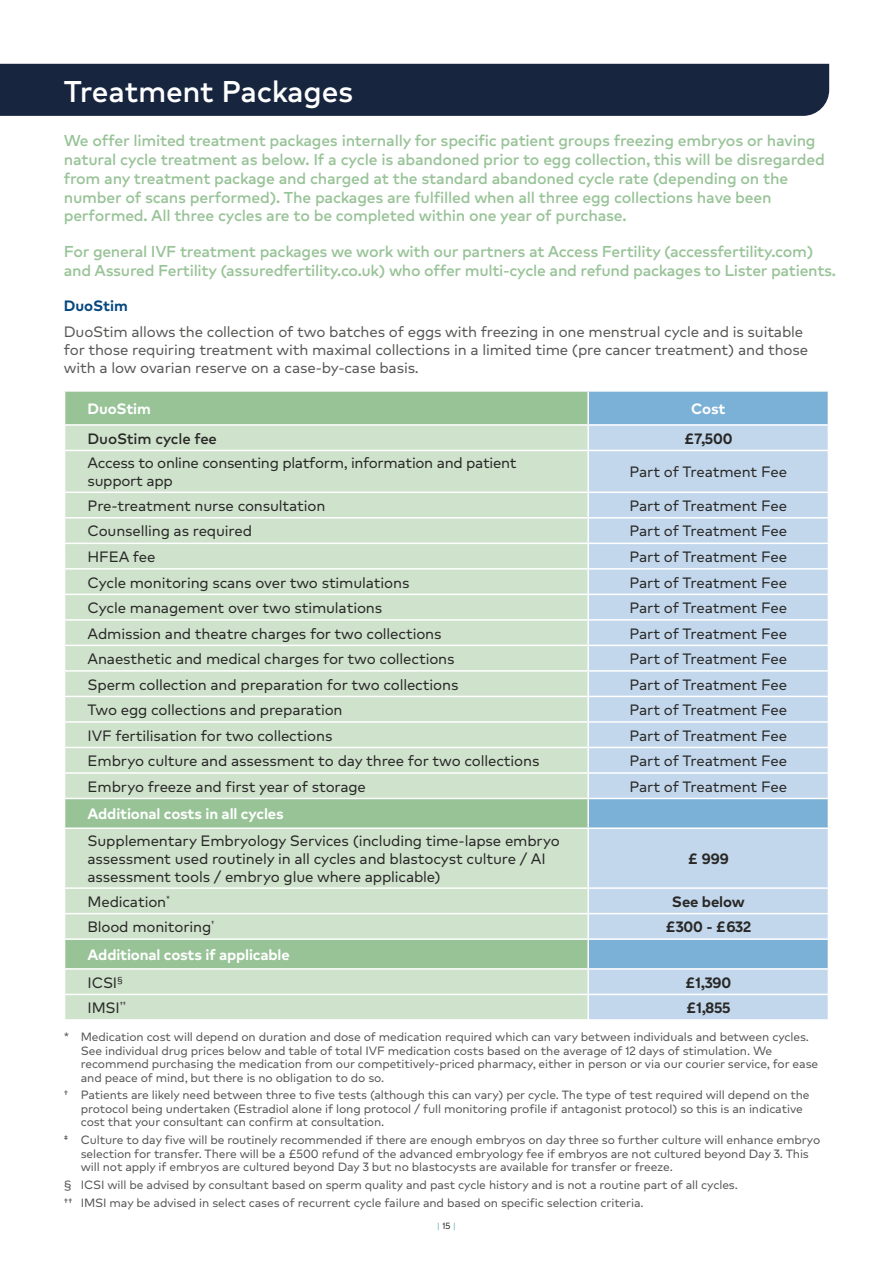
<style>
.page{position:relative;width:893px;height:1263px;background:#fff}
.page>*{position:absolute;margin:0;border:0;box-sizing:border-box;transform-origin:0 0}
.t1{font:500 30px "Markfor HCA";letter-spacing:-.01em;color:#fff}
.t2{font:500 15.75px/18.8px "Markfor HCA";letter-spacing:-.015em;color:#98c397}
.t3{font:15px/18px "Markfor HCA";letter-spacing:-.01em;color:#282827}
.t4{font:15px/18px "Markfor HCA";letter-spacing:-.01em;color:#575756}
.t5{font:700 15px/27.6px "Markfor HCA";letter-spacing:-.01em;color:#fff}
.t6{font:700 15px "Markfor HCA";letter-spacing:-.01em;color:#282827}
.t7{font:500 15px "Markfor HCA";letter-spacing:-.01em;color:#282827}
.t8{font:700 15px "Markfor HCA";color:#05477f}
.t9{font:12px/13.5px "Markfor HCA";letter-spacing:-.01em;color:#575756}
.t10{font:500 9px "Markfor HCA";color:#84c7c4}
.s1{font-weight:400;color:#282827}
</style>
<div class="page">
<div style="left:0;top:64px;width:829px;height:52px;background:#17253f"></div>
<div style="left:65px;top:392px;width:522px;height:32px;background:#98c397"></div>
<div style="left:589px;top:392px;width:239px;height:32px;background:#7bb1d7"></div>
<svg style="left:65px;top:426px;width:522px;height:593px;background:#c9dfc7"></svg>
<svg style="left:589px;top:426px;width:239px;height:593px;background:#bcd3ea"></svg>
<hr style="left:64px;top:450px;width:524px;height:1px;background:#fff">
<hr style="left:588px;top:450px;width:241px;height:1px;background:#fff">
<hr style="left:64px;top:491px;width:524px;height:2px;background:#fff">
<hr style="left:588px;top:491px;width:241px;height:2px;background:#fff">
<hr style="left:64px;top:517px;width:524px;height:2px;background:#fff">
<hr style="left:588px;top:517px;width:241px;height:2px;background:#fff">
<hr style="left:64px;top:543px;width:524px;height:1px;background:#fff">
<hr style="left:588px;top:543px;width:241px;height:1px;background:#fff">
<hr style="left:64px;top:568px;width:524px;height:2px;background:#fff">
<hr style="left:588px;top:568px;width:241px;height:2px;background:#fff">
<hr style="left:64px;top:594px;width:524px;height:1px;background:#fff">
<hr style="left:588px;top:594px;width:241px;height:1px;background:#fff">
<hr style="left:64px;top:619px;width:524px;height:2px;background:#fff">
<hr style="left:588px;top:619px;width:241px;height:2px;background:#fff">
<hr style="left:64px;top:645px;width:524px;height:1px;background:#fff">
<hr style="left:588px;top:645px;width:241px;height:1px;background:#fff">
<hr style="left:64px;top:670px;width:524px;height:2px;background:#fff">
<hr style="left:588px;top:670px;width:241px;height:2px;background:#fff">
<hr style="left:64px;top:696px;width:524px;height:1px;background:#fff">
<hr style="left:588px;top:696px;width:241px;height:1px;background:#fff">
<hr style="left:64px;top:721px;width:524px;height:2px;background:#fff">
<hr style="left:588px;top:721px;width:241px;height:2px;background:#fff">
<hr style="left:64px;top:747px;width:524px;height:1px;background:#fff">
<hr style="left:588px;top:747px;width:241px;height:1px;background:#fff">
<hr style="left:64px;top:772px;width:524px;height:2px;background:#fff">
<hr style="left:588px;top:772px;width:241px;height:2px;background:#fff">
<hr style="left:64px;top:968px;width:524px;height:2px;background:#fff">
<hr style="left:588px;top:968px;width:241px;height:2px;background:#fff">
<hr style="left:64px;top:994px;width:524px;height:1px;background:#fff">
<hr style="left:588px;top:994px;width:241px;height:1px;background:#fff">
<hr style="left:64px;top:798px;width:524px;height:1px;background:#fff">
<hr style="left:588px;top:798px;width:241px;height:1px;background:#fff">
<hr style="left:64px;top:827px;width:524px;height:2px;background:#fff">
<hr style="left:588px;top:827px;width:241px;height:2px;background:#fff">
<hr style="left:64px;top:887px;width:524px;height:2px;background:#fff">
<hr style="left:588px;top:887px;width:241px;height:2px;background:#fff">
<hr style="left:64px;top:913px;width:524px;height:1px;background:#fff">
<hr style="left:588px;top:913px;width:241px;height:1px;background:#fff">
<hr style="left:64px;top:938px;width:524px;height:2px;background:#fff">
<hr style="left:588px;top:938px;width:241px;height:2px;background:#fff">
<h1 class="t1" style="left:64px;top:68px;width:291px">Treatment Packages</h1>
<p class="t2" style="left:64px;top:130px;width:763px">We offer limited treatment packages internally for specific patient groups freezing embryos or having natural cycle treatment as below. If a cycle is abandoned prior to egg collection, this will be disregarded from any treatment package and charged at the standard abandoned cycle rate (depending on the number of scans performed). The packages are fulfilled when all three egg collections have been performed. All three cycles are to be completed within one year of purchase.</p>
<h2 class="t2" style="left:64px;top:241px;width:774px">For general IVF treatment packages we work with our partners at Access Fertility (accessfertility.com) and Assured Fertility (assuredfertility.co.uk) who offer multi-cycle and refund packages to Lister patients.</h2>
<p class="t8" style="left:64px;top:294px;width:66px">DuoStim</p>
<p class="t4" style="left:64px;top:323px;width:746px">DuoStim allows the collection of two batches of eggs with freezing in one menstrual cycle and is suitable for those requiring treatment with maximal collections in a limited time (pre cancer treatment) and those with a low ovarian reserve on a case-by-case basis.</p>
<p class="t5" style="left:88px;top:394px;width:65px">DuoStim</p>
<p class="t5" style="left:691px;top:394px;width:36px">Cost</p>
<p class="t7" style="left:88px;top:427px;width:131px">DuoStim cycle fee</p>
<p class="t6" style="left:684px;top:427px;width:50px">£7,500</p>
<p class="t3" style="left:88px;top:454px;width:431px">Access to online consenting platform, information and patient support app</p>
<p class="t3" style="left:630px;top:463px;width:159px">Part of Treatment Fee</p>
<p class="t3" style="left:88px;top:497px;width:239px">Pre-treatment nurse consultation</p>
<p class="t3" style="left:630px;top:497px;width:159px">Part of Treatment Fee</p>
<p class="t3" style="left:88px;top:522px;width:166px">Counselling as required</p>
<p class="t3" style="left:630px;top:522px;width:159px">Part of Treatment Fee</p>
<p class="t3" style="left:88px;top:548px;width:69px">HFEA fee</p>
<p class="t3" style="left:630px;top:548px;width:159px">Part of Treatment Fee</p>
<p class="t3" style="left:88px;top:573px;width:323px">Cycle monitoring scans over two stimulations</p>
<p class="t3" style="left:630px;top:573px;width:159px">Part of Treatment Fee</p>
<p class="t3" style="left:88px;top:599px;width:296px">Cycle management over two stimulations</p>
<p class="t3" style="left:630px;top:599px;width:159px">Part of Treatment Fee</p>
<p class="t3" style="left:88px;top:624px;width:356px">Admission and theatre charges for two collections</p>
<p class="t3" style="left:630px;top:624px;width:159px">Part of Treatment Fee</p>
<p class="t3" style="left:88px;top:650px;width:369px">Anaesthetic and medical charges for two collections</p>
<p class="t3" style="left:630px;top:650px;width:159px">Part of Treatment Fee</p>
<p class="t3" style="left:88px;top:675px;width:372px">Sperm collection and preparation for two collections</p>
<p class="t3" style="left:630px;top:675px;width:159px">Part of Treatment Fee</p>
<p class="t3" style="left:88px;top:701px;width:257px">Two egg collections and preparation</p>
<p class="t3" style="left:630px;top:701px;width:159px">Part of Treatment Fee</p>
<p class="t3" style="left:88px;top:726px;width:246px">IVF fertilisation for two collections</p>
<p class="t3" style="left:630px;top:726px;width:159px">Part of Treatment Fee</p>
<p class="t3" style="left:88px;top:752px;width:453px">Embryo culture and assessment to day three for two collections</p>
<p class="t3" style="left:630px;top:752px;width:159px">Part of Treatment Fee</p>
<p class="t3" style="left:88px;top:777px;width:280px">Embryo freeze and first year of storage</p>
<p class="t3" style="left:630px;top:777px;width:159px">Part of Treatment Fee</p>
<p class="t5" style="left:88px;top:799px;width:198px">Additional costs in all cycles</p>
<p class="t3" style="left:88px;top:832px;width:474px">Supplementary Embryology Services (including time-lapse embryo assessment used routinely in all cycles and blastocyst culture / AI assessment tools / embryo glue where applicable)</p>
<p class="t6" style="left:688px;top:847px;width:43px">£ 999</p>
<p class="t3" style="left:88px;top:893px;width:84px">Medication<sup>*</sup></p>
<p class="t6" style="left:672px;top:890px;width:74px">See below</p>
<p class="t3" style="left:88px;top:918px;width:129px">Blood monitoring<sup>†</sup></p>
<p class="t6" style="left:665px;top:915px;width:87px">£300 - £632</p>
<p class="t5" style="left:88px;top:940px;width:204px">Additional costs if applicable<br><span class="s1">ICSI</span><sup>§</sup></p>
<p class="t6" style="left:685px;top:971px;width:48px">£1,390</p>
<p class="t3" style="left:88px;top:999px;width:40px">IMSI<sup>††</sup></p>
<p class="t6" style="left:686px;top:996px;width:46px">£1,855</p>
<p class="t9" style="left:81px;top:1030px;width:739px;text-indent:-17px">* Medication cost will depend on duration and dose of medication required which can vary between individuals and between cycles.<br>See individual drug prices below and table of total IVF medication costs based on the average of 12 days of stimulation. We recommend purchasing the medication from our competitively-priced pharmacy, either in person or via our courier service, for ease and peace of mind, but there is no obligation to do so.</p>
<p class="t9" style="left:81px;top:1088px;width:730px;text-indent:-17px">† Patients are likely need between three to five tests (although this can vary) per cycle. The type of test required will depend on the protocol being undertaken (Estradiol alone if long protocol / full monitoring profile if antagonist protocol) so this is an indicative cost that your consultant can confirm at consultation.</p>
<p class="t9" style="left:81px;top:1133px;width:741px;text-indent:-17px">‡ Culture to day five will be routinely recommended if there are enough embryos on day three so further culture will enhance embryo selection for transfer. There will be a £500 refund of the advanced embryology fee if embryos are not cultured beyond Day 3. This will not apply if embryos are cultured beyond Day 3 but no blastocysts are available for transfer or freeze.</p>
<p class="t9" style="left:64px;top:1176px;width:676px;line-height:17.7px">§ ICSI will be advised by consultant based on sperm quality and past cycle history and is not a routine part of all cycles. †† IMSI may be advised in select cases of recurrent cycle failure and based on specific selection criteria.</p>
<p class="t10" style="left:437px;top:1219px;width:21px">| <span class="s1">15</span> |</p>
</div>
